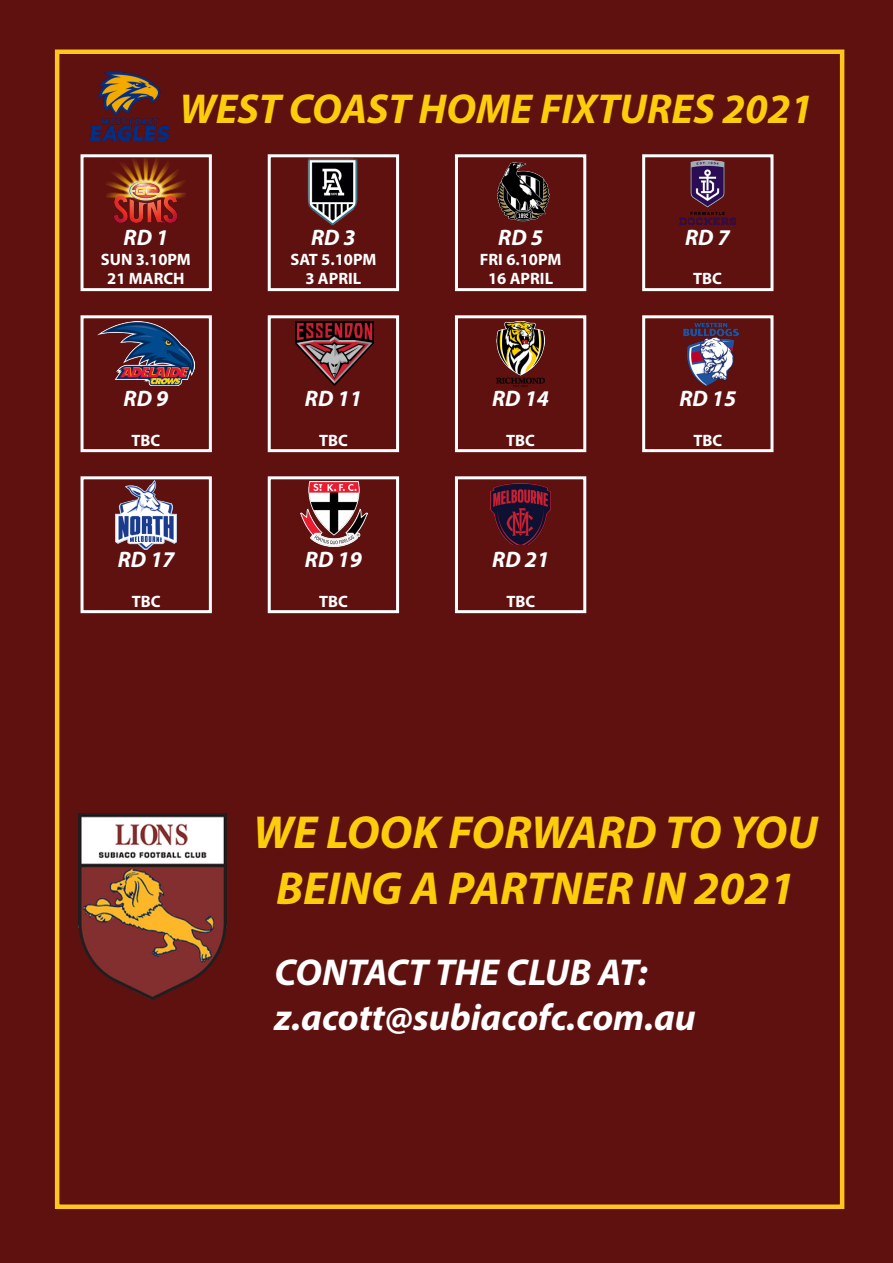
<style>
.page{position:relative;width:893px;height:1263px;background:#5f1110}
.page>*{position:absolute;margin:0;border:0;box-sizing:border-box;transform-origin:0 0}
.t1{font:italic 700 46.5px/55.8px "Myriad Pro";color:#fccd0a;text-align:center}
.t2{font:italic 700 42px "Myriad Pro";color:#fccd0a}
.t3{font:italic 700 37.5px "Myriad Pro";color:#fff}
.t4{font:italic 700 22.5px "Myriad Pro";color:#fff}
.t5{font:700 16.5px "Myriad Pro";color:#fff}
</style>
<div class="page">
<div style="left:55px;top:50px;width:789px;height:1159px;border:4px solid #ffc61e"></div>
<img style="left:54px;top:810px;width:173px;height:193px">
<img style="left:90px;top:72px;width:79px;height:68px">
<div style="left:81px;top:154px;width:131px;height:137px;border:3px solid #fff"></div>
<div style="left:268px;top:154px;width:131px;height:137px;border:3px solid #fff"></div>
<div style="left:455px;top:154px;width:131px;height:137px;border:3px solid #fff"></div>
<div style="left:642px;top:154px;width:131px;height:137px;border:3px solid #fff"></div>
<div style="left:81px;top:315px;width:131px;height:137px;border:3px solid #fff"></div>
<div style="left:268px;top:315px;width:131px;height:137px;border:3px solid #fff"></div>
<div style="left:455px;top:315px;width:131px;height:137px;border:3px solid #fff"></div>
<div style="left:642px;top:315px;width:131px;height:137px;border:3px solid #fff"></div>
<div style="left:81px;top:476px;width:131px;height:137px;border:3px solid #fff"></div>
<div style="left:268px;top:476px;width:131px;height:137px;border:3px solid #fff"></div>
<div style="left:455px;top:476px;width:131px;height:137px;border:3px solid #fff"></div>
<img style="left:491px;top:484px;width:59px;height:61px">
<img style="left:497px;top:322px;width:48px;height:65px">
<img style="left:679px;top:160px;width:57px;height:64px">
<img style="left:116px;top:481px;width:61px;height:69px">
<img style="left:97px;top:321px;width:97px;height:64px">
<img style="left:304px;top:156px;width:59px;height:69px">
<img style="left:497px;top:163px;width:52px;height:59px">
<img style="left:106px;top:159px;width:79px;height:64px">
<img style="left:683px;top:322px;width:55px;height:63px">
<img style="left:301px;top:482px;width:67px;height:64px">
<img style="left:296px;top:322px;width:78px;height:63px">
<p class="t2" style="left:179px;top:82px;width:635px">WEST COAST HOME FIXTURES 2021</p>
<p class="t4" style="left:124px;top:223px;width:46px">RD 1</p>
<p class="t5" style="left:101px;top:248px;width:91px">SUN 3.10PM</p>
<p class="t5" style="left:107px;top:268px;width:79px">21 MARCH</p>
<p class="t4" style="left:124px;top:384px;width:46px">RD 9</p>
<p class="t5" style="left:132px;top:429px;width:30px">TBC</p>
<p class="t4" style="left:118px;top:545px;width:58px">RD 17</p>
<p class="t5" style="left:132px;top:590px;width:30px">TBC</p>
<p class="t4" style="left:311px;top:223px;width:46px">RD 3</p>
<p class="t5" style="left:290px;top:248px;width:87px">SAT 5.10PM</p>
<p class="t5" style="left:305px;top:268px;width:57px">3 APRIL</p>
<p class="t4" style="left:305px;top:384px;width:58px">RD 11</p>
<p class="t5" style="left:319px;top:429px;width:30px">TBC</p>
<p class="t4" style="left:305px;top:545px;width:58px">RD 19</p>
<p class="t5" style="left:319px;top:590px;width:30px">TBC</p>
<p class="t4" style="left:498px;top:223px;width:46px">RD 5</p>
<p class="t5" style="left:480px;top:248px;width:83px">FRI 6.10PM</p>
<p class="t5" style="left:488px;top:268px;width:66px">16 APRIL</p>
<p class="t4" style="left:492px;top:384px;width:58px">RD 14</p>
<p class="t5" style="left:506px;top:429px;width:30px">TBC</p>
<p class="t4" style="left:492px;top:545px;width:58px">RD 21</p>
<p class="t5" style="left:506px;top:590px;width:30px">TBC</p>
<p class="t4" style="left:685px;top:223px;width:46px">RD 7</p>
<p class="t5" style="left:693px;top:268px;width:30px">TBC</p>
<p class="t4" style="left:679px;top:384px;width:58px">RD 15</p>
<p class="t5" style="left:693px;top:429px;width:30px">TBC</p>
<p class="t1" style="left:253px;top:803px;width:566px">WE LOOK FORWARD TO YOU<br>BEING A PARTNER IN 2021</p>
<p class="t3" style="left:275px;top:948px;width:375px">CONTACT THE CLUB AT:</p>
<p class="t3" style="left:275px;top:993px;width:423px">z.acott@subiacofc.com.au</p>
</div>
